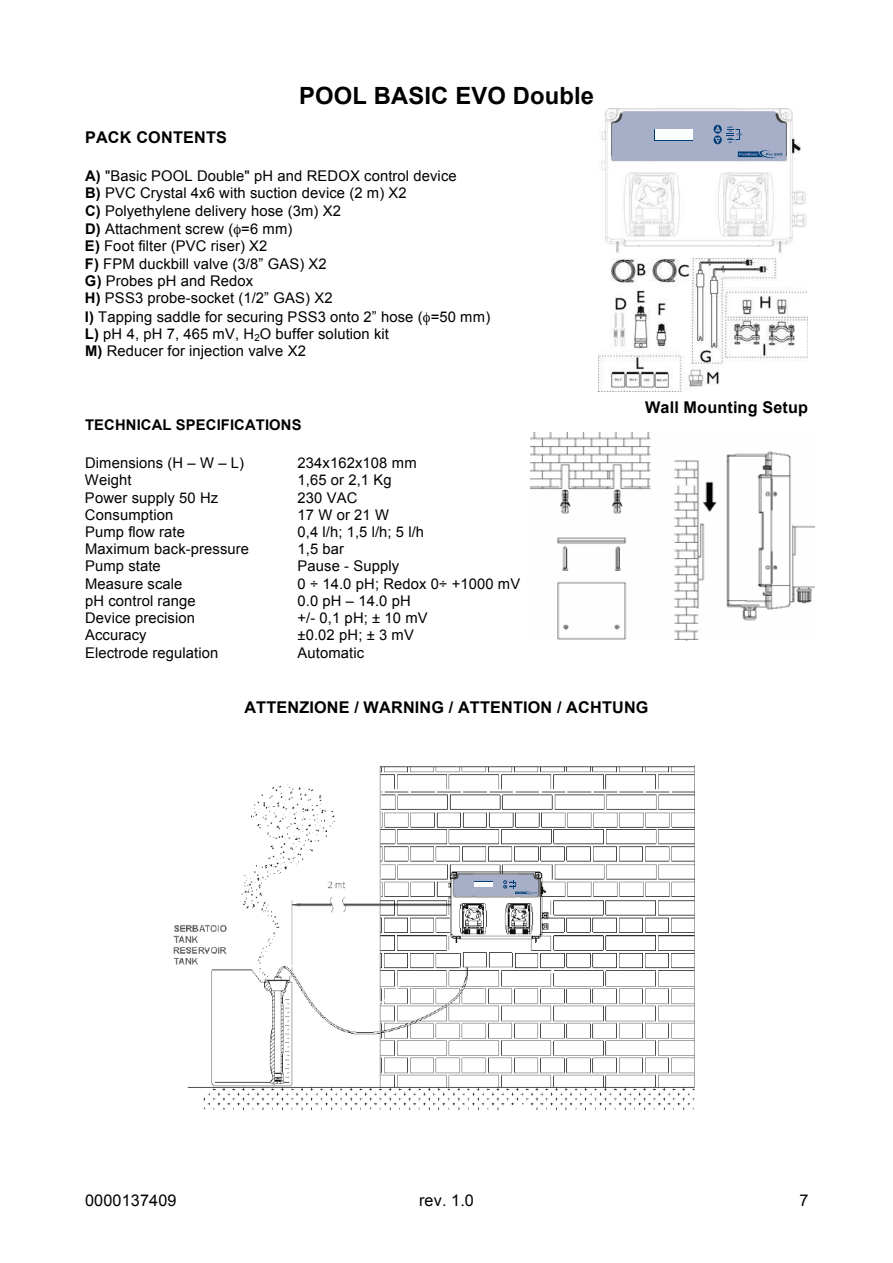
<style>
.page{position:relative;width:893px;height:1263px;background:#fff}
.page>*{position:absolute;margin:0;border:0;box-sizing:border-box;transform-origin:0 0}
.t1{font:700 23.7px "Arial";letter-spacing:.005em;color:#000}
.t2{font:700 16.2px "Arial";letter-spacing:.01em;color:#000}
.t3{font:16.2px "Arial";letter-spacing:.01em;color:#000}
.t4{font:16.2px "Arial";color:#010101}
.t5{font:14.7px/17.2px "Arial";letter-spacing:.01em;color:#000}
.t6{font:700 14.7px "Arial";letter-spacing:.01em;color:#000}
.t7{font:700 2.55px/3.6px "Arial";color:#003d78;text-align:center;scale:.91 1}
.s1{font-weight:700}
</style>
<div class="page">
<img style="left:531px;top:432px;width:283px;height:208px">
<img style="left:598px;top:108px;width:209px;height:283px">
<svg style="left:612px;top:111px;width:174px;height:50px;background:#a5aec7"></svg>
<img style="left:174px;top:765px;width:520px;height:345px">
<svg style="left:453px;top:874px;width:85px;height:22px;background:#a0a9c1"></svg>
<h1 class="t1" style="left:299px;top:80px;width:296px">POOL BASIC EVO Double</h1>
<p class="t2" style="left:85px;top:126px;width:143px">PACK CONTENTS</p>
<p class="t5" style="left:85px;top:167px;width:373px"><span class="s1">A)</span> "Basic POOL Double" pH and REDOX control device<br><span class="s1">B)</span> PVC Crystal 4x6 with suction device (2 m) X2<br><span class="s1">C)</span> Polyethylene delivery hose (3m) X2</p>
<p class="t5" style="left:85px;top:221px;width:249px"><span class="s1">D)</span> Attachment screw ( =6 mm)<br><span class="s1">E)</span> Foot filter (PVC riser) X2<br><span class="s1">F)</span> FPM duckbill valve (3/8” GAS) X2<br><span class="s1">G)</span> Probes pH and Redox<br><span class="s1">H)</span> PSS3 probe-socket (1/2” GAS) X2</p>
<p class="t5" style="left:85px;top:308px;width:407px"><span class="s1">I)</span> Tapping saddle for securing PSS3 onto 2” hose ( =50 mm)<br><span class="s1">L)</span> pH 4, pH 7, 465 mV, H<sub>2</sub>O buffer solution kit<br><span class="s1">M)</span> Reducer for injection valve X2</p>
<p class="t6" style="left:85px;top:415px;width:218px">TECHNICAL SPECIFICATIONS</p>
<p class="t5" style="left:85px;top:454px;width:161px">Dimensions (H – W – L)</p>
<p class="t5" style="left:297px;top:454px;width:121px">234x162x108 mm</p>
<p class="t5" style="left:85px;top:472px;width:48px">Weight</p>
<p class="t5" style="left:297px;top:472px;width:96px">1,65 or 2,1 Kg</p>
<p class="t5" style="left:85px;top:489px;width:135px">Power supply 50 Hz</p>
<p class="t5" style="left:297px;top:489px;width:61px">230 VAC</p>
<p class="t5" style="left:85px;top:506px;width:90px">Consumption</p>
<p class="t5" style="left:297px;top:506px;width:93px">17 W or 21 W</p>
<p class="t5" style="left:85px;top:524px;width:101px">Pump flow rate</p>
<p class="t5" style="left:297px;top:524px;width:128px">0,4 l/h; 1,5 l/h; 5 l/h</p>
<p class="t5" style="left:85px;top:541px;width:166px">Maximum back-pressure</p>
<p class="t5" style="left:297px;top:541px;width:48px">1,5 bar</p>
<p class="t5" style="left:85px;top:558px;width:77px">Pump state</p>
<p class="t5" style="left:297px;top:558px;width:103px">Pause - Supply</p>
<p class="t5" style="left:85px;top:575px;width:99px">Measure scale</p>
<p class="t5" style="left:297px;top:575px;width:224px">0 ÷ 14.0 pH; Redox 0÷ +1000 mV</p>
<p class="t5" style="left:85px;top:592px;width:112px">pH control range</p>
<p class="t5" style="left:297px;top:592px;width:115px">0.0 pH – 14.0 pH</p>
<p class="t5" style="left:85px;top:610px;width:111px">Device precision</p>
<p class="t5" style="left:297px;top:610px;width:132px">+/- 0,1 pH; ± 10 mV</p>
<p class="t5" style="left:85px;top:627px;width:63px">Accuracy</p>
<p class="t5" style="left:297px;top:627px;width:118px">±0.02 pH; ± 3 mV</p>
<p class="t5" style="left:85px;top:644px;width:135px">Electrode regulation</p>
<p class="t5" style="left:297px;top:644px;width:68px">Automatic</p>
<p class="t7" style="left:727px;top:126px;width:8px">"%#"&amp; $'(</p>
<p class="t7" style="left:736px;top:132px;width:7px">)&amp;*+</p>
<p class="t7" style="left:728px;top:136px;width:6px">"!$</p>
<p class="t7" style="left:728px;top:140px;width:5px">!"#</p>
<p class="t2" style="left:645px;top:396px;width:164px">Wall Mounting Setup</p>
<p class="t2" style="left:244px;top:696px;width:405px">ATTENZIONE / WARNING / ATTENTION / ACHTUNG</p>
<p class="t3" style="left:85px;top:1190px;width:93px">0000137409</p>
<p class="t3" style="left:419px;top:1190px;width:56px">rev. 1.0</p>
<p class="t3" style="left:799px;top:1190px;width:11px">1</p>
<p class="t4" style="left:799px;top:1189px;width:11px">7</p>
</div>
